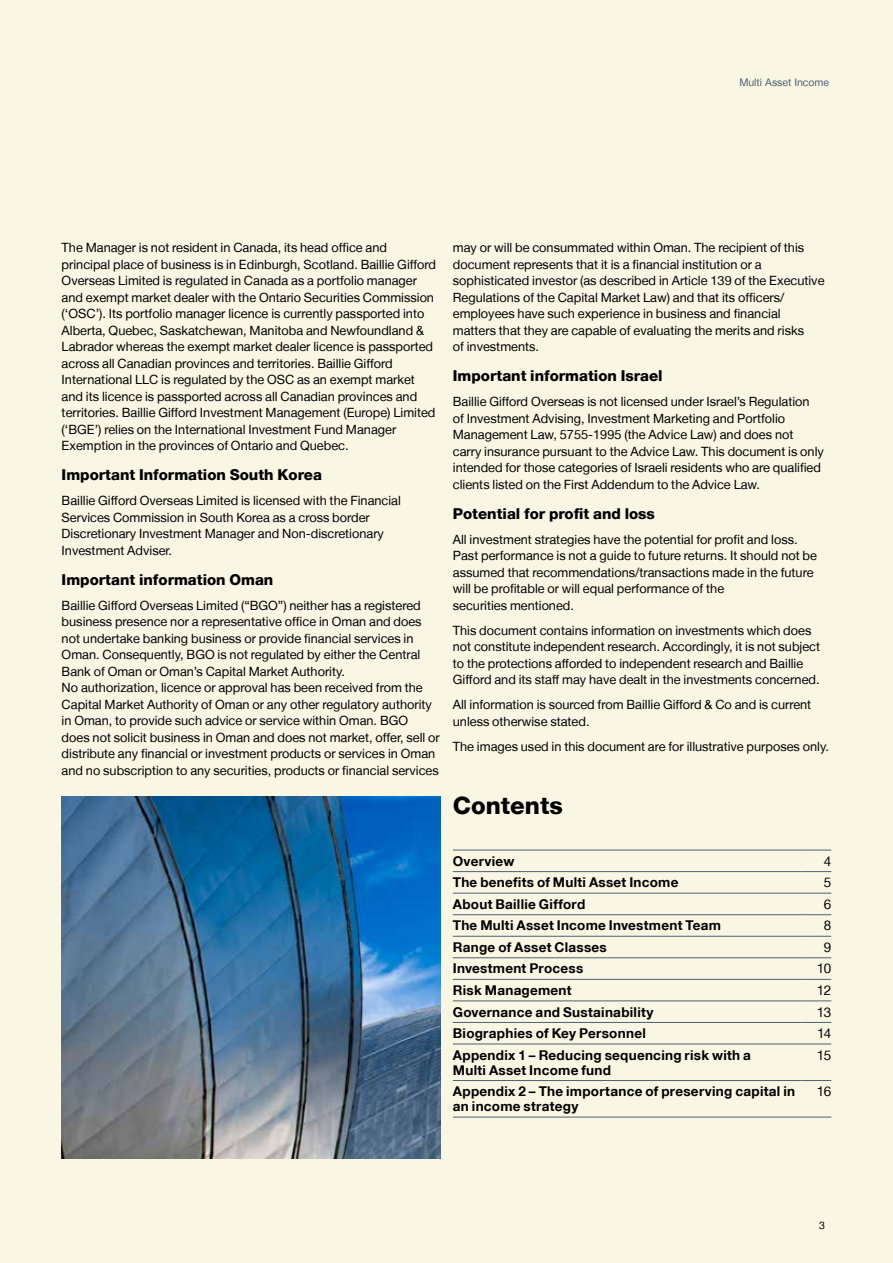
<style>
.page{position:relative;width:893px;height:1263px;background:#f9f6e4}
.page>*{position:absolute;margin:0;border:0;box-sizing:border-box;transform-origin:0 0}
.t1{font:800 24px "Helvetica Neue LT";color:#000}
.t2{font:800 15px "Helvetica Neue LT";color:#000}
.t3{font:700 13.5px/15px "Helvetica Neue LT";letter-spacing:.02em;color:#000}
.t4{font:13.5px "Helvetica Neue LT";letter-spacing:-.045em;color:#000}
.t5{font:12.75px/16.5px "Helvetica Neue LT";color:#000}
.t6{font:10.5px "Helvetica Neue LT";color:#4d6172}
.t7{font:10.5px "Helvetica Neue LT";color:#000}
</style>
<div class="page">
<hr style="left:453px;top:1022px;width:348px;height:1px;background:#4d6172">
<hr style="left:453px;top:1044px;width:348px;height:1px;background:#4d6172">
<hr style="left:453px;top:1080px;width:348px;height:1px;background:#4d6172">
<hr style="left:453px;top:1117px;width:348px;height:1px;background:#4d6172">
<hr style="left:801px;top:1022px;width:30px;height:1px;background:#4d6172">
<hr style="left:801px;top:1044px;width:30px;height:1px;background:#4d6172">
<hr style="left:801px;top:1080px;width:30px;height:1px;background:#4d6172">
<hr style="left:801px;top:1117px;width:30px;height:1px;background:#4d6172">
<hr style="left:453px;top:850px;width:348px;height:1px;background:#4d6172">
<hr style="left:801px;top:850px;width:30px;height:1px;background:#4d6172">
<hr style="left:453px;top:871px;width:348px;height:1px;background:#4d6172">
<hr style="left:801px;top:871px;width:30px;height:1px;background:#4d6172">
<hr style="left:453px;top:893px;width:348px;height:1px;background:#4d6172">
<hr style="left:801px;top:893px;width:30px;height:1px;background:#4d6172">
<hr style="left:453px;top:914px;width:348px;height:1px;background:#4d6172">
<hr style="left:801px;top:914px;width:30px;height:1px;background:#4d6172">
<hr style="left:453px;top:936px;width:348px;height:1px;background:#4d6172">
<hr style="left:801px;top:936px;width:30px;height:1px;background:#4d6172">
<hr style="left:453px;top:957px;width:348px;height:1px;background:#4d6172">
<hr style="left:453px;top:979px;width:348px;height:1px;background:#4d6172">
<hr style="left:801px;top:957px;width:30px;height:1px;background:#4d6172">
<hr style="left:801px;top:979px;width:30px;height:1px;background:#4d6172">
<hr style="left:453px;top:1001px;width:348px;height:1px;background:#4d6172">
<hr style="left:801px;top:1001px;width:30px;height:1px;background:#4d6172">
<img style="left:62px;top:797px;width:378px;height:362px">
<p class="t6" style="left:739px;top:76px;width:91px">Multi Asset Income</p>
<p class="t5" style="left:62px;top:239px;width:376px">The Manager is not resident in Canada, its head office and principal place of business is in Edinburgh, Scotland. Baillie Gifford Overseas Limited is regulated in Canada as a portfolio manager and exempt market dealer with the Ontario Securities Commission (‘OSC’). Its portfolio manager licence is currently passported into Alberta, Quebec, Saskatchewan, Manitoba and Newfoundland &amp; Labrador whereas the exempt market dealer licence is passported across all Canadian provinces and territories. Baillie Gifford International LLC is regulated by the OSC as an exempt market and its licence is passported across all Canadian provinces and territories. Baillie Gifford Investment Management (Europe) Limited (‘BGE’) relies on the International Investment Fund Manager Exemption in the provinces of Ontario and Quebec.</p>
<p class="t2" style="left:62px;top:466px;width:262px">Important Information South Korea</p>
<p class="t5" style="left:62px;top:492px;width:341px">Baillie Gifford Overseas Limited is licensed with the Financial Services Commission in South Korea as a cross border Discretionary Investment Manager and Non-discretionary Investment Adviser.</p>
<p class="t2" style="left:62px;top:571px;width:213px">Important information Oman</p>
<p class="t5" style="left:62px;top:597px;width:380px">Baillie Gifford Overseas Limited (“BGO”) neither has a registered business presence nor a representative office in Oman and does not undertake banking business or provide financial services in Oman. Consequently, BGO is not regulated by either the Central Bank of Oman or Oman’s Capital Market Authority.<br>No authorization, licence or approval has been received from the Capital Market Authority of Oman or any other regulatory authority in Oman, to provide such advice or service within Oman. BGO<br>does not solicit business in Oman and does not market, offer, sell or distribute any financial or investment products or services in Oman and no subscription to any securities, products or financial services</p>
<p class="t5" style="left:453px;top:239px;width:373px">may or will be consummated within Oman. The recipient of this document represents that it is a financial institution or a sophisticated investor (as described in Article 139 of the Executive Regulations of the Capital Market Law) and that its officers/ employees have such experience in business and financial matters that they are capable of evaluating the merits and risks<br>of investments.</p>
<p class="t2" style="left:453px;top:367px;width:211px">Important information Israel</p>
<p class="t5" style="left:453px;top:393px;width:372px">Baillie Gifford Overseas is not licensed under Israel’s Regulation of Investment Advising, Investment Marketing and Portfolio Management Law, 5755-1995 (the Advice Law) and does not carry insurance pursuant to the Advice Law. This document is only intended for those categories of Israeli residents who are qualified clients listed on the First Addendum to the Advice Law.</p>
<p class="t2" style="left:453px;top:505px;width:204px">Potential for profit and loss</p>
<p class="t5" style="left:453px;top:531px;width:366px">All investment strategies have the potential for profit and loss.<br>Past performance is not a guide to future returns. It should not be assumed that recommendations/transactions made in the future will be profitable or will equal performance of the<br>securities mentioned.</p>
<p class="t5" style="left:453px;top:622px;width:369px">This document contains information on investments which does not constitute independent research. Accordingly, it is not subject to the protections afforded to independent research and Baillie Gifford and its staff may have dealt in the investments concerned.</p>
<p class="t5" style="left:453px;top:696px;width:360px">All information is sourced from Baillie Gifford &amp; Co and is current unless otherwise stated.</p>
<p class="t5" style="left:453px;top:738px;width:378px">The images used in this document are for illustrative purposes only.</p>
<h1 class="t1" style="left:453px;top:791px;width:111px">Contents</h1>
<p class="t3" style="left:453px;top:853px;width:63px">Overview</p>
<p class="t4" style="left:824px;top:853px;width:9px">4</p>
<p class="t3" style="left:453px;top:874px;width:227px">The benefits of Multi Asset Income</p>
<p class="t4" style="left:824px;top:874px;width:9px">5</p>
<p class="t3" style="left:453px;top:896px;width:134px">About Baillie Gifford</p>
<p class="t4" style="left:824px;top:896px;width:9px">6</p>
<p class="t3" style="left:453px;top:918px;width:270px">The Multi Asset Income Investment Team</p>
<p class="t4" style="left:824px;top:917px;width:9px">8</p>
<p class="t3" style="left:453px;top:939px;width:155px">Range of Asset Classes</p>
<p class="t4" style="left:824px;top:939px;width:9px">9</p>
<p class="t3" style="left:453px;top:961px;width:132px">Investment Process</p>
<p class="t4" style="left:817px;top:960px;width:16px">10</p>
<p class="t3" style="left:453px;top:982px;width:120px">Risk Management</p>
<p class="t4" style="left:817px;top:982px;width:16px">12</p>
<p class="t3" style="left:453px;top:1004px;width:202px">Governance and Sustainability</p>
<p class="t4" style="left:817px;top:1004px;width:16px">13</p>
<p class="t3" style="left:453px;top:1025px;width:195px">Biographies of Key Personnel</p>
<p class="t4" style="left:817px;top:1025px;width:16px">14</p>
<p class="t3" style="left:453px;top:1047px;width:300px">Appendix 1 – Reducing sequencing risk with a<br>Multi Asset Income fund</p>
<p class="t4" style="left:817px;top:1047px;width:16px">15</p>
<p class="t3" style="left:453px;top:1083px;width:344px">Appendix 2 – The importance of preserving capital in an income strategy</p>
<p class="t4" style="left:817px;top:1083px;width:16px">16</p>
<p class="t7" style="left:819px;top:1219px;width:7px">3</p>
</div>
